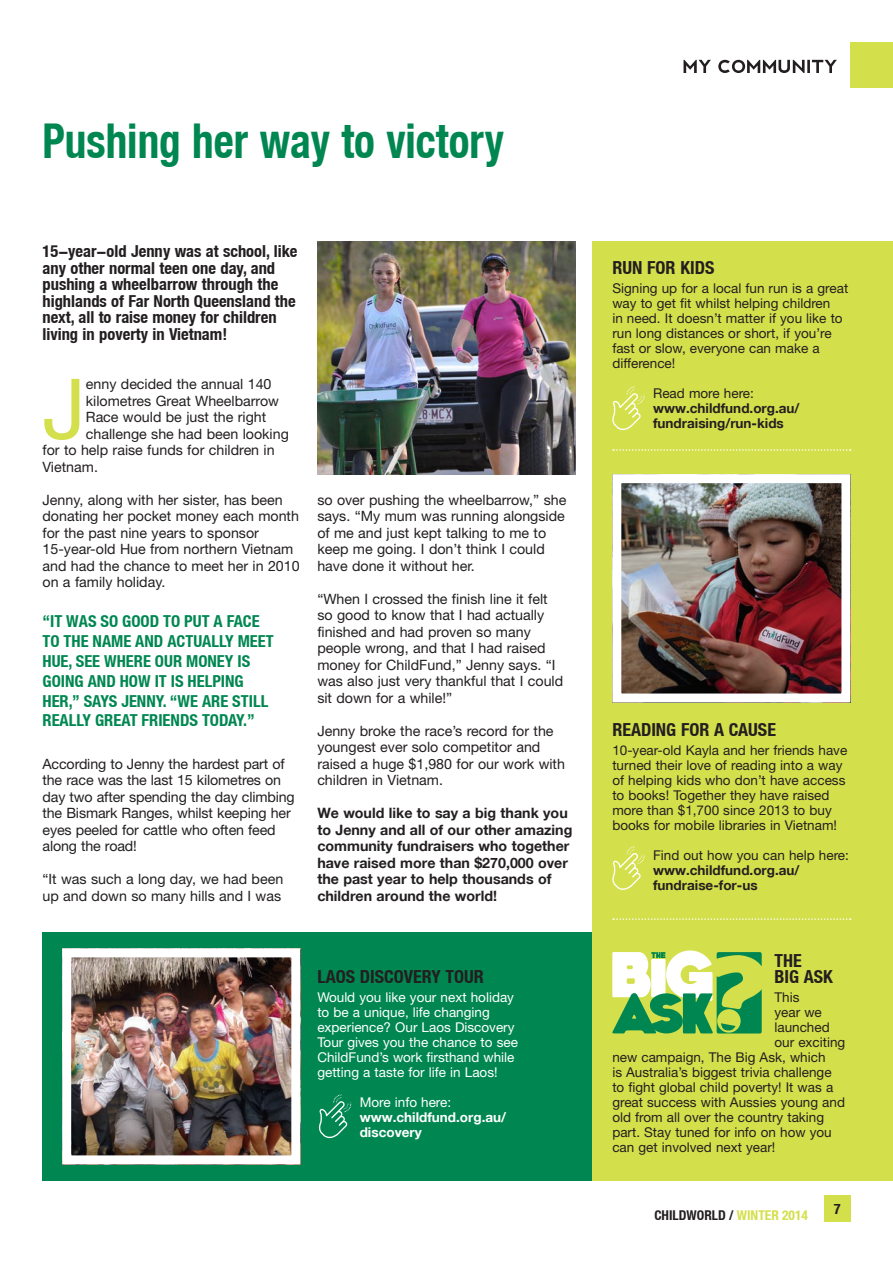
<style>
.page{position:relative;width:893px;height:1263px;background:#fff}
.page>*{position:absolute;margin:0;border:0;box-sizing:border-box;transform-origin:0 0}
.body_copy_black{font:83.55px "Helvetica Neue";color:#d4df4c}
._2014-headers{font:700 condensed 48px "Helvetica Neue";color:#008751;scale:.9 1}
.box_headers{font:700 condensed 18px/16.5px "Helvetica Neue";color:#231f20}
._2014-standfirst{font:700 condensed 16.5px/16.5px "Helvetica Neue";color:#231f20}
._2014-pull_quotes{font:700 condensed 16.5px/19.8px "Helvetica Neue";color:#008751}
.body_copy_black-2{font:14.25px/16.5px "Helvetica Neue";color:#231f20}
.body_copy_black-3{font:700 14.25px/16.5px "Helvetica Neue";color:#231f20}
.t1{font:700 condensed 14.25px "Helvetica Neue";color:#231f20}
.captions{font:13.5px/15px "Helvetica Neue";color:#231f20}
.captions-2{font:13.5px/15px "Helvetica Neue";color:#fff}
.captions-3{font:700 13.5px/15px "Helvetica Neue";color:#231f20}
.captions-4{font:700 13.5px/15px "Helvetica Neue";color:#fff}
.t2{font:700 condensed 13.5px "Helvetica Neue";color:#231f20}
.s1{font-weight:400}
.s2{color:#d4df4c}
</style>
<div class="page">
<div style="left:824px;top:1195px;width:26px;height:26px;background:#d4df4c"></div>
<img style="left:317px;top:242px;width:258px;height:232px">
<div style="left:592px;top:242px;width:301px;height:939px;background:#d4df4c"></div>
<svg style="left:612px;top:386px;width:33px;height:44px"></svg>
<svg style="left:683px;top:60px;width:154px;height:13px"></svg>
<div style="left:850px;top:42px;width:43px;height:46px;background:#d4df4c"></div>
<svg style="left:612px;top:950px;width:150px;height:84px"></svg>
<svg style="left:613px;top:918px;width:238px;height:2px"></svg>
<svg style="left:613px;top:449px;width:238px;height:2px"></svg>
<div style="left:43px;top:932px;width:549px;height:249px;background:#008751"></div>
<img style="left:72px;top:958px;width:218px;height:196px">
<div style="left:62px;top:948px;width:238px;height:216px;border:9px solid #fff"></div>
<svg style="left:318px;top:1094px;width:33px;height:44px"></svg>
<svg style="left:612px;top:846px;width:33px;height:44px"></svg>
<img style="left:622px;top:484px;width:218px;height:208px">
<div style="left:612px;top:474px;width:238px;height:228px;border:9px solid #fff"></div>
<p class="_2014-headers" style="left:43px;top:112px;width:514px">Pushing her way to victory</p>
<p class="_2014-standfirst" style="left:43px;top:243px;width:257px">15-year-old Jenny was at school, like any other normal teen one day, and pushing a wheelbarrow through the highlands of Far North Queensland the next, all to raise money for children living in poverty in Vietnam!</p>
<p class="body_copy_black" style="left:43px;top:359px;width:45px">J</p>
<p class="body_copy_black-2" style="left:86px;top:376px;width:187px">enny decided the annual 140</p>
<p class="body_copy_black-2" style="left:86px;top:392px;width:195px">kilometres Great Wheelbarrow</p>
<p class="body_copy_black-2" style="left:86px;top:409px;width:182px">Race would be just the right</p>
<p class="body_copy_black-2" style="left:86px;top:425px;width:204px">challenge she had been looking</p>
<p class="body_copy_black-2" style="left:43px;top:442px;width:234px">for to help raise funds for children in</p>
<p class="body_copy_black-2" style="left:43px;top:458px;width:57px">Vietnam.</p>
<p class="body_copy_black-2" style="left:43px;top:491px;width:259px">Jenny, along with her sister, has been donating her pocket money each month for the past nine years to sponsor 15-year-old Hue from northern Vietnam and had the chance to meet her in 2010 on a family holiday.</p>
<p class="_2014-pull_quotes" style="left:43px;top:611px;width:233px">“IT WAS SO GOOD TO PUT A FACE<br>TO THE NAME AND ACTUALLY MEET<br>HUE, SEE WHERE OUR MONEY IS<br>GOING AND HOW IT IS HELPING<br>HER,” SAYS JENNY. “WE ARE STILL<br>REALLY GREAT FRIENDS TODAY.”</p>
<p class="body_copy_black-2" style="left:43px;top:755px;width:254px">According to Jenny the hardest part of the race was the last 15 kilometres on day two after spending the day climbing the Bismark Ranges, whilst keeping her eyes peeled for cattle who often feed along the road!</p>
<p class="body_copy_black-2" style="left:43px;top:871px;width:242px">“It was such a long day, we had been up and down so many hills and I was</p>
<p class="body_copy_black-2" style="left:317px;top:491px;width:251px">so over pushing the wheelbarrow,” she says. “My mum was running alongside of me and just kept talking to me to keep me going. I don’t think I could have done it without her.</p>
<p class="body_copy_black-2" style="left:317px;top:590px;width:247px">“When I crossed the finish line it felt so good to know that I had actually finished and had proven so many people wrong, and that I had raised money for ChildFund,” Jenny says. “I was also just very thankful that I could sit down for a while!”</p>
<p class="body_copy_black-2" style="left:317px;top:722px;width:249px">Jenny broke the race’s record for the youngest ever solo competitor and raised a huge $1,980 for our work with children in Vietnam.</p>
<p class="body_copy_black-3" style="left:317px;top:805px;width:257px">We would like to say a big thank you to Jenny and all of our other amazing community fundraisers who together have raised more than $270,000 over the past year to help thousands of children around the world!</p>
<p class="box_headers" style="left:317px;top:968px;width:168px">LAOS DISCOVERY TOUR</p>
<p class="captions-2" style="left:317px;top:990px;width:202px">Would you like your next holiday to be a unique, life changing experience? Our Laos Discovery<br>Tour gives you the chance to see<br>ChildFund’s work firsthand while getting a taste for life in Laos!</p>
<p class="captions-4" style="left:360px;top:1095px;width:148px"><span class="s1">More info here: </span>www.childfund.org.au/ discovery</p>
<p class="box_headers" style="left:612px;top:259px;width:104px">RUN FOR KIDS</p>
<p class="captions" style="left:612px;top:280px;width:237px">Signing up for a local fun run is a great way to get fit whilst helping children<br>in need. It doesn’t matter if you like to run long distances or short, if you’re fast or slow, everyone can make a difference!</p>
<p class="captions-3" style="left:653px;top:385px;width:148px"><span class="s1">Read more here: </span>www.childfund.org.au/ fundraising/run-kids</p>
<p class="box_headers" style="left:612px;top:721px;width:165px">READING FOR A CAUSE</p>
<p class="captions" style="left:612px;top:742px;width:236px">10-year-old Kayla and her friends have turned their love of reading into a way of helping kids who don’t have access to books! Together they have raised more than $1,700 since 2013 to buy books for mobile libraries in Vietnam!</p>
<p class="captions-3" style="left:653px;top:847px;width:197px"><span class="s1">Find out how you can help here: </span>www.childfund.org.au/ fundraise-for-us</p>
<p class="box_headers" style="left:774px;top:952px;width:60px">THE<br>BIG ASK</p>
<p class="captions" style="left:774px;top:990px;width:27px">This</p>
<p class="captions" style="left:774px;top:1005px;width:49px">year we</p>
<p class="captions" style="left:774px;top:1020px;width:57px">launched</p>
<p class="captions" style="left:774px;top:1035px;width:72px">our exciting</p>
<p class="captions" style="left:612px;top:1050px;width:215px">new campaign, The Big Ask, which</p>
<p class="captions" style="left:612px;top:1065px;width:221px">is Australia’s biggest trivia challenge</p>
<p class="captions" style="left:612px;top:1080px;width:222px">to fight global child poverty! It was a</p>
<p class="captions" style="left:612px;top:1095px;width:234px">great success with Aussies young and</p>
<p class="captions" style="left:612px;top:1110px;width:213px">old from all over the country taking</p>
<p class="captions" style="left:612px;top:1125px;width:221px">part. Stay tuned for info on how you</p>
<p class="captions" style="left:612px;top:1140px;width:165px">can get involved next year!</p>
<p class="t2" style="left:654px;top:1207px;width:155px">CHILDWORLD / <span class="s2">WINTER 2014</span></p>
<p class="t1" style="left:834px;top:1200px;width:8px">7</p>
</div>
